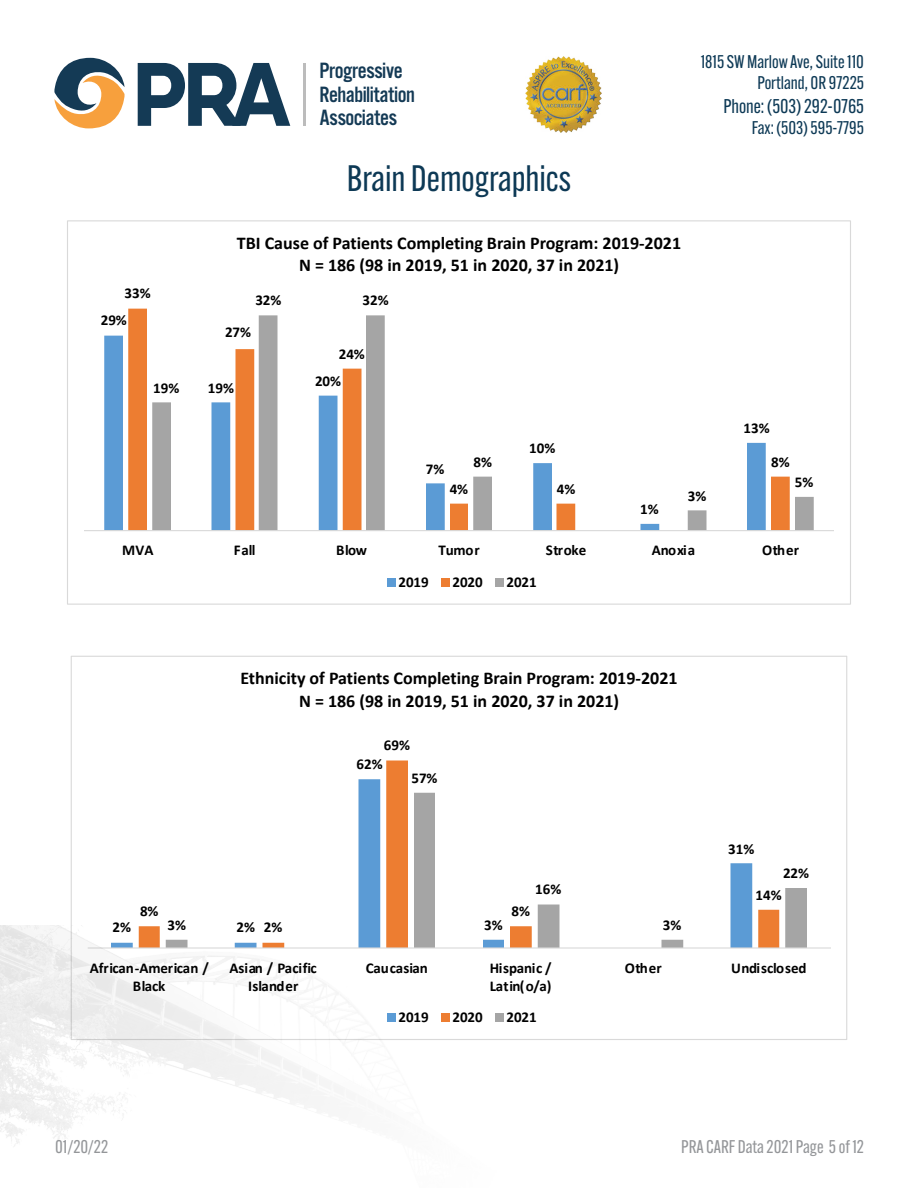
<style>
.page{position:relative;width:918px;height:1188px;background:#fff}
.page>*{position:absolute;margin:0;border:0;box-sizing:border-box;transform-origin:0 0}
.Address_Bar{font:36px "Alternate Gothic ATF";color:#0d3955}
.t1{font:22.95px/23.9px "Alternate Got No 3 D";letter-spacing:-.025em;color:#143a55}
.t2{font:19.5px "Alternate Gothic ATF";color:#0d3955}
.t3{font:700 18px/22.5px "Calibri";color:#000;text-align:center}
.t4{font:18px/21.6px "Alternate Gothic ATF";color:#0d3955;text-align:right}
.t5{font:18px "Alternate Gothic ATF";color:#949699}
.t6{font:700 15px/18px "Calibri";letter-spacing:-.005em;color:#000;text-align:center}
</style>
<div class="page">
<img style="left:0;top:925px;width:848px;height:221px">
<hr style="left:304px;top:63px;width:2px;height:63px;background:#bcbcbc">
<svg style="left:54px;top:58px;width:71px;height:70px"></svg>
<svg style="left:138px;top:63px;width:152px;height:63px"></svg>
<img style="left:525px;top:56px;width:77px;height:77px">
<div style="left:104px;top:336px;width:19px;height:194px;background:#5b9bd5"></div>
<div style="left:128px;top:309px;width:19px;height:221px;background:#ed7d31"></div>
<svg style="left:152px;top:315px;width:662px;height:215px"></svg>
<hr style="left:84px;top:530px;width:750px;height:1px;background:#d9d9d9">
<div style="left:387px;top:578px;width:8px;height:8px;background:#5b9bd5"></div>
<div style="left:441px;top:578px;width:8px;height:8px;background:#ed7d31"></div>
<div style="left:495px;top:578px;width:8px;height:8px;background:#a5a5a5"></div>
<div style="left:71px;top:656px;width:776px;height:384px;background:#fff"></div>
<svg style="left:139px;top:761px;width:296px;height:186px"></svg>
<svg style="left:166px;top:793px;width:641px;height:154px"></svg>
<hr style="left:88px;top:947px;width:743px;height:2px;background:#d9d9d9">
<div style="left:387px;top:1013px;width:8px;height:9px;background:#5b9bd5"></div>
<div style="left:441px;top:1013px;width:8px;height:9px;background:#ed7d31"></div>
<div style="left:495px;top:1013px;width:8px;height:9px;background:#a5a5a5"></div>
<h2 class="t1" style="left:320px;top:59px;width:97px">Progressive<br>Rehabilitation<br>Associates</h2>
<p class="t4" style="left:701px;top:50px;width:165px">1815 SW Marlow Ave, Suite 110<br>Portland, OR 97225</p>
<h3 class="t2" style="left:723px;top:94px;width:142px">Phone: (503) 292-0765</h3>
<p class="t4" style="left:752px;top:117px;width:114px">Fax: (503) 595-7795</p>
<p class="Address_Bar" style="left:347px;top:156px;width:226px">Brain Demographics</p>
<p class="t6" style="left:124px;top:284px;width:28px">33%</p>
<p class="t6" style="left:101px;top:311px;width:28px">29%</p>
<p class="t6" style="left:153px;top:378px;width:28px">19%</p>
<p class="t3" style="left:237px;top:231px;width:446px">TBI Cause of Patients Completing Brain Program: 2019-2021<br>N = 186 (98 in 2019, 51 in 2020, 37 in 2021)</p>
<p class="t6" style="left:255px;top:291px;width:28px">32%</p>
<p class="t6" style="left:363px;top:291px;width:28px">32%</p>
<p class="t6" style="left:225px;top:323px;width:28px">27%</p>
<p class="t6" style="left:208px;top:378px;width:28px">19%</p>
<p class="t6" style="left:339px;top:345px;width:28px">24%</p>
<p class="t6" style="left:315px;top:372px;width:28px">20%</p>
<p class="t6" style="left:426px;top:459px;width:20px">7%</p>
<p class="t6" style="left:473px;top:453px;width:20px">8%</p>
<p class="t6" style="left:529px;top:439px;width:28px">10%</p>
<p class="t6" style="left:450px;top:480px;width:20px">4%</p>
<p class="t6" style="left:557px;top:480px;width:20px">4%</p>
<p class="t6" style="left:640px;top:500px;width:20px">1%</p>
<p class="t6" style="left:688px;top:486px;width:20px">3%</p>
<p class="t6" style="left:744px;top:419px;width:28px">13%</p>
<p class="t6" style="left:771px;top:453px;width:20px">8%</p>
<p class="t6" style="left:795px;top:473px;width:20px">5%</p>
<p class="t6" style="left:122px;top:541px;width:33px">MVA</p>
<p class="t6" style="left:234px;top:541px;width:23px">Fall</p>
<p class="t6" style="left:336px;top:541px;width:32px">Blow</p>
<p class="t6" style="left:438px;top:541px;width:43px">Tumor</p>
<p class="t6" style="left:546px;top:541px;width:42px">Stroke</p>
<p class="t6" style="left:652px;top:541px;width:45px">Anoxia</p>
<p class="t6" style="left:762px;top:541px;width:38px">Other</p>
<p class="t6" style="left:399px;top:573px;width:32px">2019</p>
<p class="t6" style="left:453px;top:573px;width:32px">2020</p>
<p class="t6" style="left:507px;top:573px;width:32px">2021</p>
<p class="t3" style="left:240px;top:667px;width:439px">Ethnicity of Patients Completing Brain Program: 2019-2021<br>N = 186 (98 in 2019, 51 in 2020, 37 in 2021)</p>
<p class="t6" style="left:384px;top:736px;width:28px">69%</p>
<p class="t6" style="left:357px;top:755px;width:28px">62%</p>
<p class="t6" style="left:411px;top:769px;width:28px">57%</p>
<p class="t6" style="left:728px;top:839px;width:28px">31%</p>
<p class="t6" style="left:783px;top:864px;width:28px">22%</p>
<p class="t6" style="left:535px;top:880px;width:28px">16%</p>
<p class="t6" style="left:756px;top:886px;width:28px">14%</p>
<p class="t6" style="left:140px;top:902px;width:20px">8%</p>
<p class="t6" style="left:512px;top:902px;width:20px">8%</p>
<p class="t6" style="left:167px;top:916px;width:20px">3%</p>
<p class="t6" style="left:113px;top:918px;width:20px">2%</p>
<p class="t6" style="left:236px;top:918px;width:20px">2%</p>
<p class="t6" style="left:264px;top:918px;width:20px">2%</p>
<p class="t6" style="left:484px;top:916px;width:20px">3%</p>
<p class="t6" style="left:663px;top:916px;width:20px">3%</p>
<p class="t6" style="left:90px;top:959px;width:120px">African-American /<br>Black</p>
<p class="t6" style="left:229px;top:959px;width:89px">Asian / Pacific<br>Islander</p>
<p class="t6" style="left:366px;top:959px;width:64px">Caucasian</p>
<p class="t6" style="left:490px;top:959px;width:63px;text-align:left">Hispanic /<br>Latin(o/a)</p>
<p class="t6" style="left:625px;top:959px;width:38px">Other</p>
<p class="t6" style="left:731px;top:959px;width:77px">Undisclosed</p>
<p class="t6" style="left:399px;top:1008px;width:32px">2019</p>
<p class="t6" style="left:453px;top:1008px;width:32px">2020</p>
<p class="t6" style="left:507px;top:1008px;width:32px">2021</p>
<p class="t5" style="left:55px;top:1136px;width:55px">01/20/22</p>
<p class="t5" style="left:681px;top:1136px;width:184px">PRA CARF Data 2021 Page 5 of 12</p>
</div>
